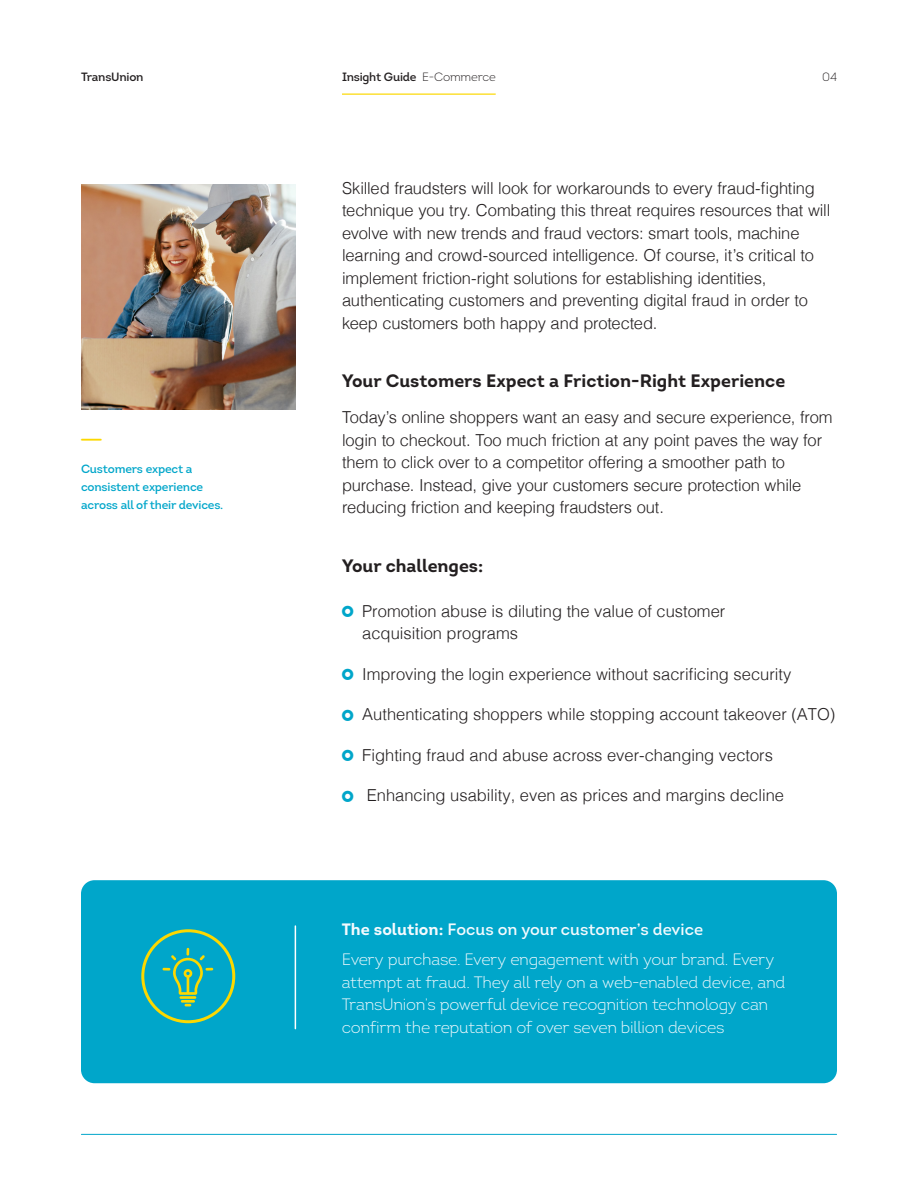
<style>
.page{position:relative;width:918px;height:1188px;background:#fff}
.page>*{position:absolute;margin:0;border:0;box-sizing:border-box;transform-origin:0 0}
.TU____Interior____Di{font:20.7px "iovation glyphs";color:#fcd800}
.TU____Interior____Bo{font:700 18px "Intro";color:#231f20}
.TU____Interior____Bo-2{font:300 16.5px/22.5px "Helvetica";letter-spacing:-.005em;color:#231f20}
.TU____Interior____Si{font:300 16.5px/22.5px "Intro";letter-spacing:-.02em;color:#f3fafe}
.TU____Interior____Di-2{font:600 12px/18px "Intro";letter-spacing:-.015em;color:#00a6ca}
.t1{font:600 12px "Intro";letter-spacing:-.015em;color:#231f20}
.t2{font:300 12px "Intro";color:#231f20}
.s1{font-weight:300}
.s2{font-family:"iovation glyphs";font-weight:400;font-size:11.25px;color:#00a6ca}
.s3{font-weight:700}
.s4{font-weight:600}
</style>
<div class="page">
<hr style="left:81px;top:1134px;width:756px;height:1px;background:#00a6ca">
<hr style="left:342px;top:94px;width:154px;height:1px;background:#fcd800">
<img style="left:81px;top:185px;width:214px;height:225px">
<div style="left:81px;top:880px;width:756px;height:203px;background:#00a6ca;border-radius:14px"></div>
<hr style="left:295px;top:926px;width:1px;height:103px;background:#fff">
<svg style="left:162px;top:948px;width:51px;height:58px"></svg>
<div style="left:141px;top:929px;width:94px;height:94px;border:3px solid #fcd800;border-radius:50%"></div>
<p class="t1" style="left:81px;top:69px;width:64px">TransUnion</p>
<p class="t1" style="left:342px;top:69px;width:155px">Insight Guide <span class="s1">E-Commerce</span></p>
<p class="t2" style="left:822px;top:69px;width:16px">04</p>
<p class="TU____Interior____Di" style="left:81px;top:431px;width:22px">B</p>
<p class="TU____Interior____Di-2" style="left:81px;top:459px;width:144px">Customers expect a consistent experience across all of their devices.</p>
<p class="TU____Interior____Bo-2" style="left:342px;top:175px;width:490px">Skilled fraudsters will look for workarounds to every fraud-fighting technique you try. Combating this threat requires resources that will evolve with new trends and fraud vectors: smart tools, machine learning and crowd-sourced intelligence. Of course, it’s critical to implement friction-right solutions for establishing identities, authenticating customers and preventing digital fraud in order to keep customers both happy and protected.</p>
<p class="TU____Interior____Bo" style="left:342px;top:369px;width:445px">Your Customers Expect a Friction-Right Experience</p>
<p class="TU____Interior____Bo-2" style="left:342px;top:405px;width:492px">Today’s online shoppers want an easy and secure experience, from login to checkout. Too much friction at any point paves the way for them to click over to a competitor offering a smoother path to purchase. Instead, give your customers secure protection while reducing friction and keeping fraudsters out.</p>
<p class="TU____Interior____Bo" style="left:342px;top:554px;width:143px">Your challenges:</p>
<p class="TU____Interior____Bo-2" style="left:362px;top:598px;width:365px;text-indent:-20px"><span class="s2">A</span> Promotion abuse is diluting the value of customer acquisition programs</p>
<p class="TU____Interior____Bo-2" style="left:342px;top:661px;width:451px"><span class="s2">A</span> Improving the login experience without sacrificing security</p>
<p class="TU____Interior____Bo-2" style="left:342px;top:702px;width:495px"><span class="s2">A</span> Authenticating shoppers while stopping account takeover (ATO)</p>
<p class="TU____Interior____Bo-2" style="left:342px;top:742px;width:433px"><span class="s2">A</span> Fighting fraud and abuse across ever-changing vectors</p>
<p class="TU____Interior____Bo-2" style="left:342px;top:783px;width:444px"><span class="s2">A</span> Enhancing usability, even as prices and margins decline</p>
<p class="TU____Interior____Si" style="left:342px;top:914px;width:434px;line-height:30px"><span class="s3">The solution:</span> <span class="s4">Focus on your customer’s device<br></span>Every purchase. Every engagement with your brand. Every</p>
<p class="TU____Interior____Si" style="left:342px;top:971px;width:445px">attempt at fraud. They all rely on a web-enabled device, and<br>TransUnion’s powerful device recognition technology can confirm the reputation of over seven billion devices</p>
</div>
